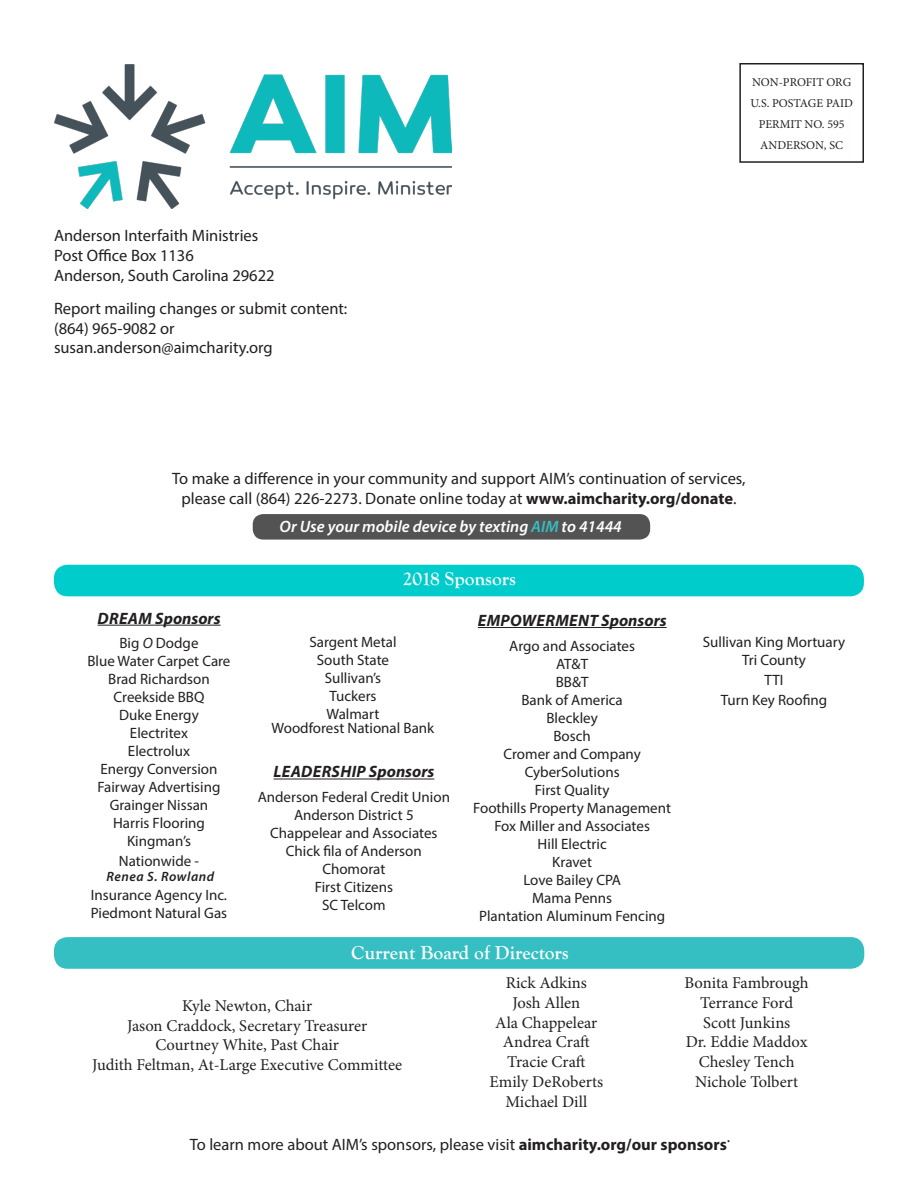
<style>
.page{position:relative;width:918px;height:1188px;background:#fff}
.page>*{position:absolute;margin:0;border:0;box-sizing:border-box;transform-origin:0 0}
.t1{font:700 19.5px "Goudy Old Style T";color:#fff}
.t2{font:16.5px/19.8px "Myriad Pro";color:#231f20}
.t3{font:16.5px "Minion Pro";color:#231f20}
.MyriadTextCenterNoSp{font:italic 700 16.5px "Myriad Pro";letter-spacing:.015em;color:#231f20}
.t4{font:italic 600 16.5px "Myriad Pro";color:#fff}
.MyriadTextCenterNoSp-2{font:15px "Myriad Pro";color:#231f20}
.MyriadTextCenterNoSp-3{font:italic 600 13.5px "Myriad Pro";letter-spacing:.04em;color:#231f20}
.t5{font:12px/21.1px "Minion Pro";color:#231f20;text-align:center}
.s1{font-weight:700}
.s2{color:#35bfc2}
.s3{font-style:italic}
</style>
<div class="page">
<img style="left:54px;top:65px;width:397px;height:144px">
<div style="left:739px;top:63px;width:125px;height:100px;border:2px solid #231f20"></div>
<div style="left:54px;top:565px;width:810px;height:31px;background:#0cc;border-radius:14px"></div>
<div style="left:54px;top:937px;width:810px;height:32px;background:#35bfc2;border-radius:14px"></div>
<div style="left:253px;top:514px;width:397px;height:26px;background:#535353;border-radius:10px"></div>
<hr style="left:98px;top:625px;width:123px;height:1px;background:#231f20">
<hr style="left:274px;top:779px;width:160px;height:1px;background:#231f20">
<hr style="left:478px;top:627px;width:189px;height:1px;background:#231f20">
<p class="t2" style="left:54px;top:225px;width:222px">Anderson Interfaith Ministries<br>Post Office Box 1136<br>Anderson, South Carolina 29622</p>
<p class="t2" style="left:54px;top:298px;width:295px">Report mailing changes or submit content: (864) 965-9082 or susan.anderson@aimcharity.org</p>
<p class="t5" style="left:750px;top:71px;width:104px">NON-PROFIT ORG<br>U.S. POSTAGE PAID<br>PERMIT NO. 595<br>ANDERSON, SC</p>
<p class="t2" style="left:172px;top:468px;width:575px;text-align:center">To make a difference in your community and support AIM’s continuation of services, please call (864) 226-2273. Donate online today at <span class="s1">www.aimcharity.org/donate</span>.</p>
<p class="t4" style="left:280px;top:516px;width:344px">Or Use your mobile device by texting <span class="s2">AIM</span> to 41444</p>
<p class="MyriadTextCenterNoSp" style="left:98px;top:607px;width:125px">DREAM Sponsors</p>
<p class="MyriadTextCenterNoSp-2" style="left:119px;top:634px;width:81px">Big <span class="s3">O</span> Dodge</p>
<p class="MyriadTextCenterNoSp-2" style="left:87px;top:652px;width:145px">Blue Water Carpet Care</p>
<p class="MyriadTextCenterNoSp-2" style="left:108px;top:670px;width:103px">Brad Richardson</p>
<p class="MyriadTextCenterNoSp-2" style="left:114px;top:688px;width:92px">Creekside BBQ</p>
<p class="MyriadTextCenterNoSp-2" style="left:119px;top:706px;width:81px">Duke Energy</p>
<p class="MyriadTextCenterNoSp-2" style="left:130px;top:724px;width:60px">Electritex</p>
<p class="MyriadTextCenterNoSp-2" style="left:128px;top:742px;width:64px">Electrolux</p>
<p class="MyriadTextCenterNoSp-2" style="left:100px;top:760px;width:119px">Energy Conversion</p>
<p class="MyriadTextCenterNoSp-2" style="left:98px;top:778px;width:124px">Fairway Advertising</p>
<p class="MyriadTextCenterNoSp-2" style="left:110px;top:796px;width:100px">Grainger Nissan</p>
<p class="MyriadTextCenterNoSp-2" style="left:113px;top:814px;width:93px">Harris Flooring</p>
<p class="MyriadTextCenterNoSp-2" style="left:127px;top:832px;width:65px">Kingman’s</p>
<p class="MyriadTextCenterNoSp-2" style="left:119px;top:851px;width:82px">Nationwide -</p>
<p class="MyriadTextCenterNoSp-3" style="left:106px;top:868px;width:109px">Renea S. Rowland</p>
<p class="MyriadTextCenterNoSp-2" style="left:91px;top:886px;width:138px">Insurance Agency Inc.</p>
<p class="MyriadTextCenterNoSp-2" style="left:91px;top:904px;width:138px">Piedmont Natural Gas</p>
<h1 class="t1" style="left:403px;top:568px;width:115px">2018 Sponsors</h1>
<p class="MyriadTextCenterNoSp-2" style="left:309px;top:633px;width:89px">Sargent Metal</p>
<p class="MyriadTextCenterNoSp-2" style="left:317px;top:651px;width:74px">South State</p>
<p class="MyriadTextCenterNoSp-2" style="left:325px;top:669px;width:58px">Sullivan’s</p>
<p class="MyriadTextCenterNoSp-2" style="left:329px;top:687px;width:49px">Tuckers</p>
<p class="MyriadTextCenterNoSp-2" style="left:326px;top:705px;width:54px">Walmart</p>
<p class="MyriadTextCenterNoSp-2" style="left:272px;top:719px;width:164px">Woodforest National Bank</p>
<p class="MyriadTextCenterNoSp" style="left:274px;top:761px;width:162px">LEADERSHIP Sponsors</p>
<p class="MyriadTextCenterNoSp-2" style="left:258px;top:788px;width:194px">Anderson Federal Credit Union</p>
<p class="MyriadTextCenterNoSp-2" style="left:294px;top:806px;width:121px">Anderson District 5</p>
<p class="MyriadTextCenterNoSp-2" style="left:270px;top:824px;width:169px">Chappelear and Associates</p>
<p class="MyriadTextCenterNoSp-2" style="left:286px;top:842px;width:137px">Chick fila of Anderson</p>
<p class="MyriadTextCenterNoSp-2" style="left:322px;top:860px;width:64px">Chomorat</p>
<p class="MyriadTextCenterNoSp-2" style="left:315px;top:878px;width:80px">First Citizens</p>
<p class="MyriadTextCenterNoSp-2" style="left:322px;top:896px;width:65px">SC Telcom</p>
<p class="MyriadTextCenterNoSp" style="left:478px;top:610px;width:190px">EMPOWERMENT Sponsors</p>
<p class="MyriadTextCenterNoSp-2" style="left:509px;top:636px;width:127px">Argo and Associates</p>
<p class="MyriadTextCenterNoSp-2" style="left:556px;top:654px;width:34px">AT&amp;T</p>
<p class="MyriadTextCenterNoSp-2" style="left:556px;top:672px;width:34px">BB&amp;T</p>
<p class="MyriadTextCenterNoSp-2" style="left:522px;top:690px;width:103px">Bank of America</p>
<p class="MyriadTextCenterNoSp-2" style="left:547px;top:708px;width:53px">Bleckley</p>
<p class="MyriadTextCenterNoSp-2" style="left:553px;top:726px;width:39px">Bosch</p>
<p class="MyriadTextCenterNoSp-2" style="left:504px;top:744px;width:139px">Cromer and Company</p>
<p class="MyriadTextCenterNoSp-2" style="left:525px;top:762px;width:96px">CyberSolutions</p>
<p class="MyriadTextCenterNoSp-2" style="left:535px;top:780px;width:76px">First Quality</p>
<p class="MyriadTextCenterNoSp-2" style="left:473px;top:798px;width:199px">Foothills Property Management</p>
<p class="MyriadTextCenterNoSp-2" style="left:494px;top:816px;width:157px">Fox Miller and Associates</p>
<p class="MyriadTextCenterNoSp-2" style="left:538px;top:834px;width:71px">Hill Electric</p>
<p class="MyriadTextCenterNoSp-2" style="left:552px;top:852px;width:41px">Kravet</p>
<p class="MyriadTextCenterNoSp-2" style="left:523px;top:870px;width:99px">Love Bailey CPA</p>
<p class="MyriadTextCenterNoSp-2" style="left:532px;top:888px;width:82px">Mama Penns</p>
<p class="MyriadTextCenterNoSp-2" style="left:479px;top:906px;width:188px">Plantation Aluminum Fencing</p>
<h1 class="t1" style="left:351px;top:941px;width:219px">Current Board of Directors</h1>
<p class="t3" style="left:182px;top:994px;width:131px">Kyle Newton, Chair</p>
<p class="t3" style="left:127px;top:1014px;width:242px">Jason Craddock, Secretary Treasurer</p>
<p class="t3" style="left:155px;top:1034px;width:185px">Courtney White, Past Chair</p>
<p class="t3" style="left:92px;top:1054px;width:312px">Judith Feltman, At-Large Executive Committee</p>
<p class="t3" style="left:506px;top:972px;width:82px">Rick Adkins</p>
<p class="t3" style="left:512px;top:992px;width:69px">Josh Allen</p>
<p class="t3" style="left:495px;top:1011px;width:104px">Ala Chappelear</p>
<p class="t3" style="left:503px;top:1031px;width:88px">Andrea Craft</p>
<p class="t3" style="left:507px;top:1051px;width:80px">Tracie Craft</p>
<p class="t3" style="left:490px;top:1071px;width:115px">Emily DeRoberts</p>
<p class="t3" style="left:505px;top:1091px;width:83px">Michael Dill</p>
<p class="MyriadTextCenterNoSp-2" style="left:703px;top:633px;width:144px">Sullivan King Mortuary</p>
<p class="MyriadTextCenterNoSp-2" style="left:742px;top:651px;width:65px">Tri County</p>
<p class="MyriadTextCenterNoSp-2" style="left:764px;top:671px;width:21px">TTI</p>
<p class="MyriadTextCenterNoSp-2" style="left:721px;top:691px;width:108px">Turn Key Roofing</p>
<p class="t3" style="left:685px;top:972px;width:126px">Bonita Fambrough</p>
<p class="t3" style="left:700px;top:992px;width:94px">Terrance Ford</p>
<p class="t3" style="left:703px;top:1011px;width:89px">Scott Junkins</p>
<p class="t3" style="left:686px;top:1031px;width:123px">Dr. Eddie Maddox</p>
<p class="t3" style="left:699px;top:1051px;width:97px">Chesley Tench</p>
<p class="t3" style="left:695px;top:1071px;width:105px">Nichole Tolbert</p>
<p class="t2" style="left:190px;top:1134px;width:539px">To learn more about AIM’s sponsors, please visit <span class="s1">aimcharity.org/our sponsors</span></p>
<p class="t2" style="left:727px;top:1126px;width:5px">.</p>
</div>
